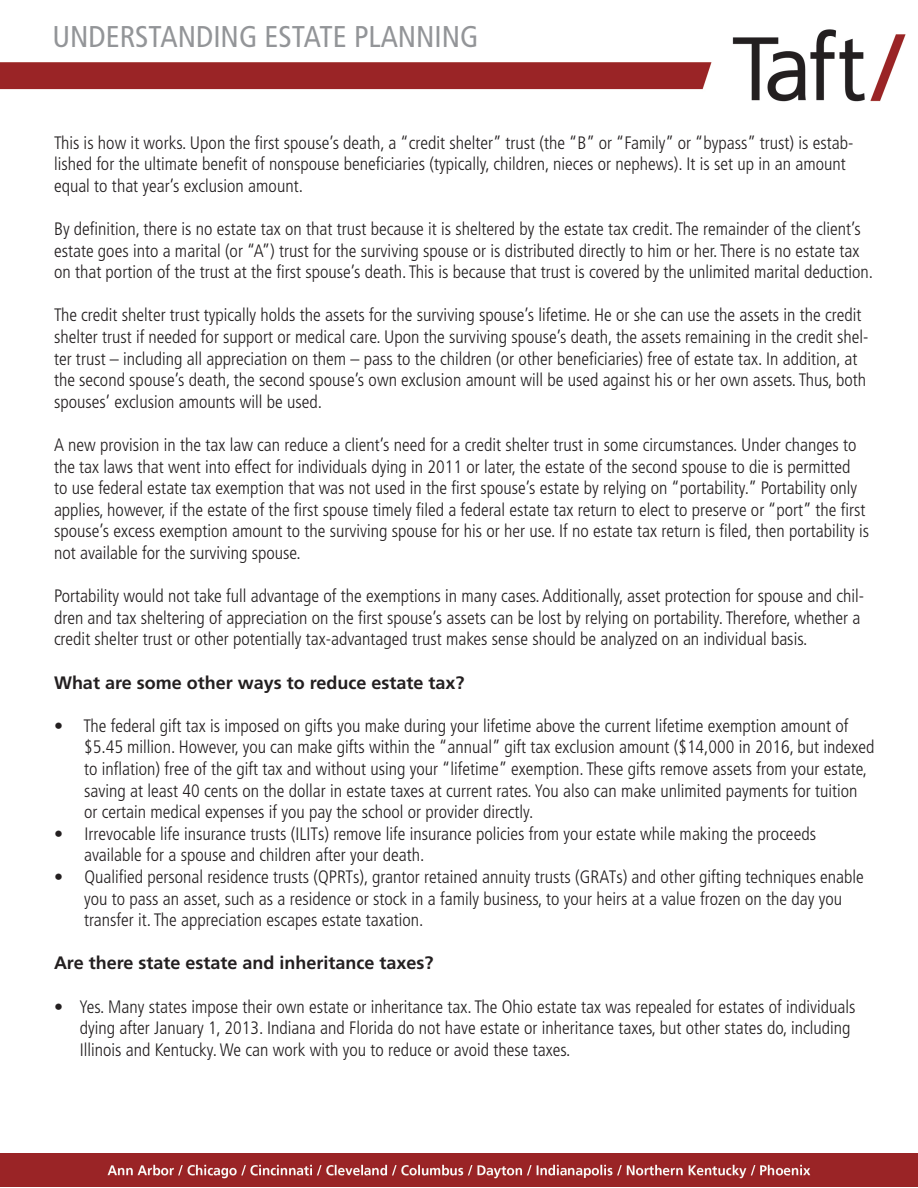
<style>
.page{position:relative;width:918px;height:1188px;background:#fff}
.page>*{position:absolute;margin:0;border:0;box-sizing:border-box;transform-origin:0 0}
.t1{font:condensed 30px "Frutiger LT Std";color:#939598}
.t2{font:300 condensed 18px/21.6px "Frutiger LT Std";color:#231f20}
.t3{font:700 18px "Frutiger LT Std";color:#231f20}
</style>
<div class="page">
<img style="left:0;top:29px;width:906px;height:73px">
<img style="left:0;top:1153px;width:918px;height:33px">
<h1 class="t1" style="left:52px;top:19px;width:428px">UNDERSTANDING ESTATE PLANNING</h1>
<p class="t2" style="left:54px;top:132px;width:801px">This is how it works. Upon the first spouse’s death, a “credit shelter” trust (the “B” or “Family” or “bypass” trust) is estab&shy;lished for the ultimate benefit of nonspouse beneficiaries (typically, children, nieces or nephews). It is set up in an amount equal to that year’s exclusion amount.</p>
<p class="t2" style="left:54px;top:218px;width:821px">By definition, there is no estate tax on that trust because it is sheltered by the estate tax credit. The remainder of the client’s estate goes into a marital (or “A”) trust for the surviving spouse or is distributed directly to him or her. There is no estate tax on that portion of the trust at the first spouse’s death. This is because that trust is covered by the unlimited marital deduction.</p>
<p class="t2" style="left:54px;top:305px;width:816px">The credit shelter trust typically holds the assets for the surviving spouse’s lifetime. He or she can use the assets in the credit shelter trust if needed for support or medical care. Upon the surviving spouse’s death, the assets remaining in the credit shel&shy;ter trust – including all appreciation on them – pass to the children (or other beneficiaries) free of estate tax. In addition, at the second spouse’s death, the second spouse’s own exclusion amount will be used against his or her own assets. Thus, both spouses’ exclusion amounts will be used.</p>
<p class="t2" style="left:54px;top:434px;width:817px">A new provision in the tax law can reduce a client’s need for a credit shelter trust in some circumstances. Under changes to the tax laws that went into effect for individuals dying in 2011 or later, the estate of the second spouse to die is permitted<br>to use federal estate tax exemption that was not used in the first spouse’s estate by relying on “portability.” Portability only applies, however, if the estate of the first spouse timely filed a federal estate tax return to elect to preserve or “port” the first spouse’s excess exemption amount to the surviving spouse for his or her use. If no estate tax return is filed, then portability is not available for the surviving spouse.</p>
<p class="t2" style="left:54px;top:585px;width:812px">Portability would not take full advantage of the exemptions in many cases. Additionally, asset protection for spouse and chil&shy;dren and tax sheltering of appreciation on the first spouse’s assets can be lost by relying on portability. Therefore, whether a credit shelter trust or other potentially tax-advantaged trust makes sense should be analyzed on an individual basis.</p>
<p class="t3" style="left:54px;top:672px;width:412px">What are some other ways to reduce estate tax?</p>
<p class="t2" style="left:54px;top:715px;width:796px">• The federal gift tax is imposed on gifts you make during your lifetime above the current lifetime exemption amount of</p>
<p class="t2" style="left:84px;top:737px;width:792px">$5.45 million. However, you can make gifts within the “annual” gift tax exclusion amount ($14,000 in 2016, but indexed</p>
<p class="t2" style="left:84px;top:758px;width:785px">to inflation) free of the gift tax and without using your “lifetime” exemption. These gifts remove assets from your estate,</p>
<p class="t2" style="left:84px;top:780px;width:775px">saving at least 40 cents on the dollar in estate taxes at current rates. You also can make unlimited payments for tuition</p>
<p class="t2" style="left:84px;top:801px;width:451px">or certain medical expenses if you pay the school or provider directly.</p>
<p class="t2" style="left:54px;top:823px;width:764px">• Irrevocable life insurance trusts (ILITs) remove life insurance policies from your estate while making the proceeds</p>
<p class="t2" style="left:84px;top:845px;width:342px">available for a spouse and children after your death.</p>
<p class="t2" style="left:54px;top:866px;width:811px">• Qualified personal residence trusts (QPRTs), grantor retained annuity trusts (GRATs) and other gifting techniques enable</p>
<p class="t2" style="left:84px;top:888px;width:759px">you to pass an asset, such as a residence or stock in a family business, to your heirs at a value frozen on the day you</p>
<p class="t2" style="left:84px;top:909px;width:341px">transfer it. The appreciation escapes estate taxation.</p>
<p class="t3" style="left:54px;top:952px;width:381px">Are there state estate and inheritance taxes?</p>
<p class="t2" style="left:54px;top:996px;width:803px">• Yes. Many states impose their own estate or inheritance tax. The Ohio estate tax was repealed for estates of individuals</p>
<p class="t2" style="left:80px;top:1017px;width:772px">dying after January 1, 2013. Indiana and Florida do not have estate or inheritance taxes, but other states do, including</p>
<p class="t2" style="left:80px;top:1039px;width:492px">Illinois and Kentucky. We can work with you to reduce or avoid these taxes.</p>
</div>
